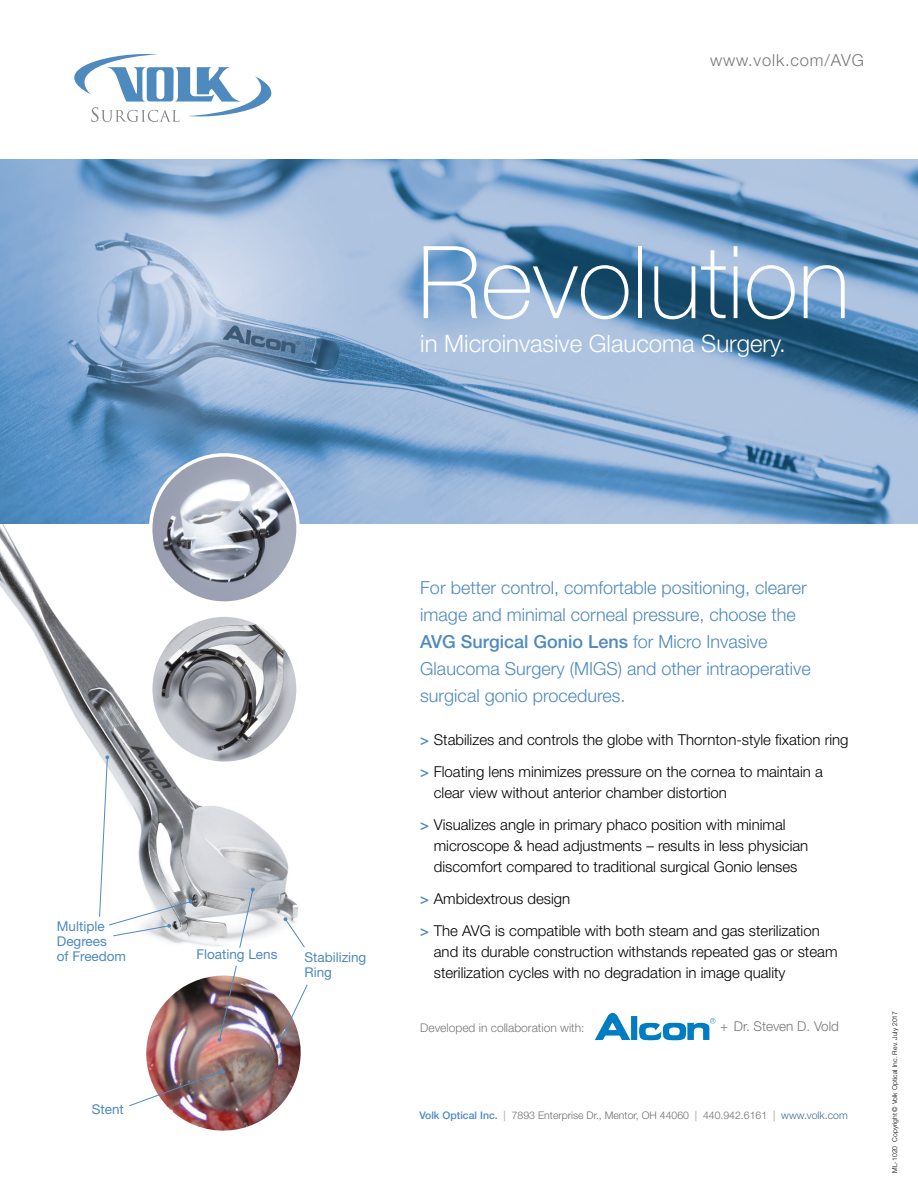
<style>
.page{position:relative;width:918px;height:1188px;background:#fff}
.page>*{position:absolute;margin:0;border:0;box-sizing:border-box;transform-origin:0 0}
.t1{font:100 100.65px "Helvetica Neue LT Std";color:#fff}
.t2{font:300 24px "Helvetica Neue LT Std";color:#fff}
.t3{font:300 18px/27px "Helvetica Neue LT Std";color:#4f8abe}
.t4{font:300 16.5px "Helvetica Neue LT Std";letter-spacing:.05em;color:#77787b}
.t5{font:300 15px/31.8px "Helvetica Neue LT Std";color:#000}
.t6{font:13.5px/15px "Helvetica Neue LT Std";color:#4f8abe}
.t7{font:300 13.5px "Helvetica Neue LT Std";color:#77787b}
.t8{font:300 12px "Helvetica Neue LT Std";color:#77787b}
.t9{font:300 10.5px "Helvetica Neue LT Std";color:#6d6e71}
.t10{font:300 6.75px "Helvetica Neue LT Std";letter-spacing:.01em;color:#000}
.s1{font-weight:500}
.s2{font-weight:500;color:#4f8abe}
.s3{font-weight:500;color:#bcbec0}
.s4{color:#3b6e8f}
</style>
<div class="page">
<img style="left:0;top:523px;width:403px;height:424px">
<img style="left:0;top:160px;width:918px;height:363px">
<svg style="left:74px;top:54px;width:198px;height:68px"></svg>
<svg style="left:284px;top:917px;width:22px;height:31px"></svg>
<svg style="left:239px;top:888px;width:16px;height:60px"></svg>
<svg style="left:99px;top:755px;width:94px;height:182px"></svg>
<img style="left:151px;top:615px;width:147px;height:148px;border-radius:74px">
<div style="left:149px;top:613px;width:151px;height:152px;border:3px solid #fff;border-radius:50%"></div>
<img style="left:151px;top:455px;width:147px;height:148px;border-radius:74px">
<div style="left:149px;top:453px;width:151px;height:152px;border:3px solid #fff;border-radius:50%"></div>
<img style="left:129px;top:965px;width:179px;height:166px">
<img style="left:594px;top:1012px;width:122px;height:29px">
<p class="t4" style="left:710px;top:50px;width:155px">www.volk.com/AVG</p>
<h1 class="t1" style="left:417px;top:225px;width:435px">Revolution</h1>
<h2 class="t2" style="left:420px;top:329px;width:367px">in Microinvasive Glaucoma Surgery.</h2>
<p class="t6" style="left:57px;top:919px;width:71px">Multiple<br>Degrees<br>of Freedom</p>
<p class="t6" style="left:92px;top:1101px;width:34px">Stent</p>
<p class="t6" style="left:196px;top:947px;width:83px">Floating Lens</p>
<p class="t6" style="left:304px;top:950px;width:63px">Stabilizing<br>Ring</p>
<p class="t3" style="left:420px;top:574px;width:392px">For better control, comfortable positioning, clearer image and minimal corneal pressure, choose the <span class="s1">AVG Surgical Gonio Lens</span> for Micro Invasive Glaucoma Surgery (MIGS) and other intraoperative surgical gonio procedures.</p>
<p class="t5" style="left:420px;top:724px;width:430px"><span class="s2">&gt;</span> Stabilizes and controls the globe with Thornton-style fixation ring <span class="s2">&gt;</span> Floating lens minimizes pressure on the cornea to maintain a</p>
<p class="t5" style="left:420px;top:777px;width:367px;text-indent:14px">clear view without anterior chamber distortion<br><span class="s2">&gt;</span> Visualizes angle in primary phaco position with minimal</p>
<p class="t5" style="left:434px;top:835px;width:376px;line-height:21px">microscope &amp; head adjustments – results in less physician discomfort compared to traditional surgical Gonio lenses</p>
<p class="t5" style="left:420px;top:882px;width:401px"><span class="s2">&gt;</span> Ambidextrous design<br><span class="s2">&gt;</span> The AVG is compatible with both steam and gas sterilization</p>
<p class="t5" style="left:434px;top:941px;width:405px;line-height:21px">and its durable construction withstands repeated gas or steam sterilization cycles with no degradation in image quality</p>
<p class="t8" style="left:420px;top:1020px;width:166px">Developed in collaboration with:</p>
<p class="t7" style="left:720px;top:1018px;width:121px">+ Dr. Steven D. Vold</p>
<p class="t9" style="left:419px;top:1109px;width:430px"><span class="s2">Volk Optical Inc.</span> <span class="s3">|</span> 7893 Enterprise Dr., Mentor, OH 44060 <span class="s3">|</span> 440.942.6161 <span class="s3">|</span> <span class="s4">www.volk.com</span></p>
<p class="t10" style="left:891px;top:1173px;width:163px;rotate:-90deg">ML-1020 Copyright © Volk Optical Inc. Rev. July 2017</p>
</div>
